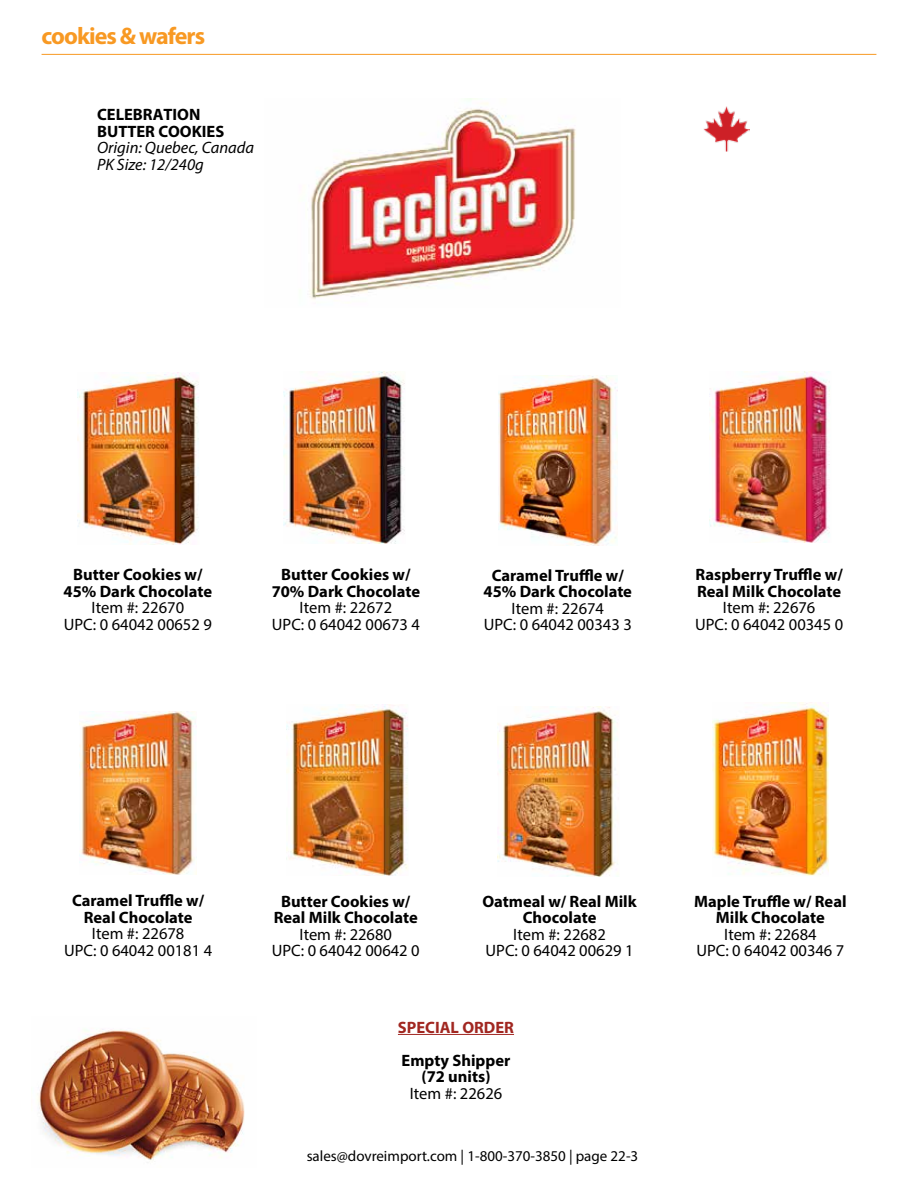
<style>
.page{position:relative;width:918px;height:1188px;background:#fff}
.page>*{position:absolute;margin:0;border:0;box-sizing:border-box;transform-origin:0 0}
.t1{font:700 24px "Myriad Pro";letter-spacing:-.04em;color:#f89923}
.t2{font:700 16.5px/16.5px "Myriad Pro";color:#000;text-align:center}
.t3{font:16.5px/16.5px "Myriad Pro";color:#000;text-align:center}
.t4{font:italic 16.5px/16.5px "Myriad Pro";color:#000}
.t5{font:700 16.5px "Myriad Pro";color:#a12721}
.t6{font:15px "Myriad Pro";color:#000}
</style>
<div class="page">
<hr style="left:42px;top:54px;width:834px;height:1px;background:#f89923">
<img style="left:287px;top:705px;width:121px;height:171px">
<img style="left:77px;top:372px;width:122px;height:172px">
<img style="left:283px;top:372px;width:122px;height:171px">
<img style="left:709px;top:372px;width:121px;height:170px">
<img style="left:79px;top:712px;width:118px;height:163px">
<img style="left:497px;top:706px;width:119px;height:171px">
<img style="left:498px;top:376px;width:120px;height:169px">
<img style="left:712px;top:703px;width:116px;height:173px">
<img style="left:38px;top:1029px;width:207px;height:131px">
<img style="left:309px;top:99px;width:267px;height:201px">
<img style="left:703px;top:106px;width:46px;height:45px">
<hr style="left:398px;top:1034px;width:116px;height:1px;background:#a12721">
<h1 class="t1" style="left:42px;top:20px;width:165px">cookies &amp; wafers</h1>
<p class="t2" style="left:97px;top:106px;width:129px;text-align:left">CELEBRATION<br>BUTTER COOKIES</p>
<p class="t4" style="left:97px;top:139px;width:158px">Origin: Quebec, Canada<br>PK Size: 12/240g</p>
<p class="t2" style="left:64px;top:566px;width:150px">Butter Cookies w/<br>45% Dark Chocolate</p>
<p class="t3" style="left:64px;top:599px;width:150px">Item #: 22670<br>UPC: 0 64042 00652 9</p>
<p class="t2" style="left:272px;top:566px;width:150px">Butter Cookies w/<br>70% Dark Chocolate</p>
<p class="t3" style="left:272px;top:599px;width:150px">Item #: 22672<br>UPC: 0 64042 00673 4</p>
<p class="t2" style="left:484px;top:567px;width:150px">Caramel Truffle w/<br>45% Dark Chocolate</p>
<p class="t3" style="left:484px;top:600px;width:150px">Item #: 22674<br>UPC: 0 64042 00343 3</p>
<p class="t2" style="left:696px;top:566px;width:149px;text-align:left">Raspberry Truffle w/<br>Real Milk Chocolate</p>
<p class="t3" style="left:695px;top:599px;width:150px">Item #: 22676<br>UPC: 0 64042 00345 0</p>
<p class="t2" style="left:72px;top:892px;width:134px">Caramel Truffle w/<br>Real Chocolate</p>
<p class="t3" style="left:64px;top:925px;width:150px">Item #: 22678<br>UPC: 0 64042 00181 4</p>
<p class="t2" style="left:274px;top:892px;width:146px">Butter Cookies w/<br>Real Milk Chocolate</p>
<p class="t3" style="left:272px;top:926px;width:150px">Item #: 22680<br>UPC: 0 64042 00642 0</p>
<p class="t2" style="left:482px;top:892px;width:156px">Oatmeal w/ Real Milk<br>Chocolate</p>
<p class="t3" style="left:486px;top:926px;width:150px">Item #: 22682<br>UPC: 0 64042 00629 1</p>
<p class="t5" style="left:398px;top:1016px;width:118px">SPECIAL ORDER</p>
<p class="t2" style="left:402px;top:1051px;width:110px">Empty Shipper (72 units)</p>
<p class="t3" style="left:410px;top:1085px;width:94px">Item #: 22626</p>
<p class="t6" style="left:307px;top:1147px;width:333px">sales@dovreimport.com | 1-800-370-3850 | page 22-3</p>
<p class="t2" style="left:694px;top:892px;width:154px">Maple Truffle w/ Real<br>Milk Chocolate</p>
<p class="t3" style="left:696px;top:926px;width:150px">Item #: 22684<br>UPC: 0 64042 00346 7</p>
</div>
